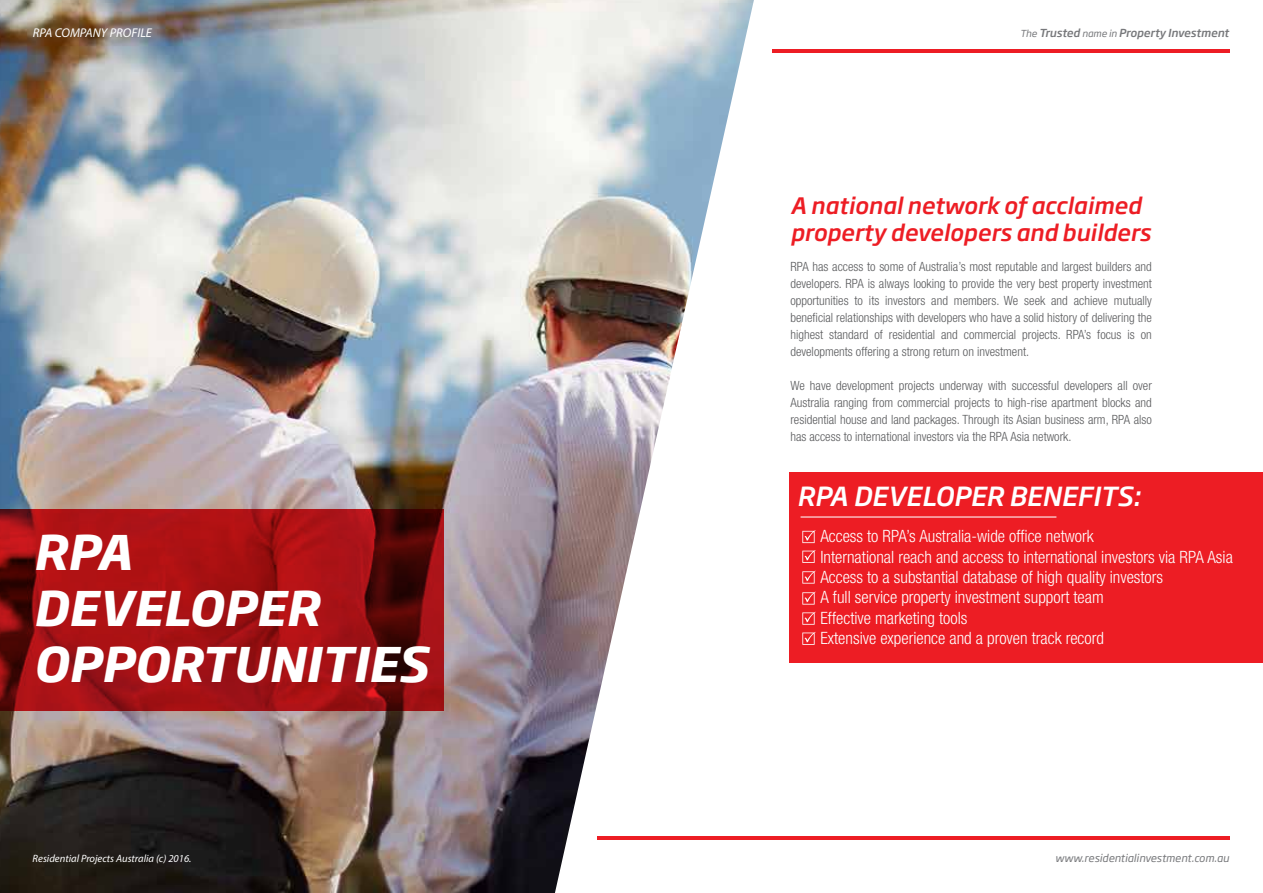
<style>
.page{position:relative;width:1263px;height:893px;background:#fff}
.page>*{position:absolute;margin:0;border:0;box-sizing:border-box;transform-origin:0 0}
.t1{font:italic 700 47.25px/55.8px "Soho Gothic Pro";color:#fff}
.t2{font:italic 500 25.95px "Soho Gothic Pro";color:#fff}
.t3{font:italic 500 22.35px/26.8px "Soho Gothic Pro";color:#ed1d24}
.t4{font:300 condensed 16.95px/20.4px "Helvetica Neue LT Pro";color:#fff}
.t5{font:300 condensed 12.75px/17px "Helvetica Neue LT Pro";color:#5a5b5d;text-align:justify}
.t6{font:italic 12.75px "Myriad Pro";color:#fff}
.t7{font:italic 500 10.95px "Soho Gothic Pro";color:#77787b}
.t8{font:italic 10.65px "Myriad Pro";color:#fff}
.t9{font:italic 10.65px "Soho Gothic Pro";color:#77787b}
.s1{font-weight:400;font-size:9.6px}
</style>
<div class="page">
<img style="left:0;top:0;width:754px;height:893px">
<svg style="left:0;top:509px;width:443px;height:202px"></svg>
<div style="left:790px;top:472px;width:473px;height:191px;background:#ed1d24"></div>
<hr style="left:800px;top:516px;width:256px;height:2px;background:#fff">
<svg style="left:802px;top:530px;width:13px;height:13px"></svg>
<svg style="left:802px;top:550px;width:13px;height:13px"></svg>
<svg style="left:802px;top:571px;width:13px;height:13px"></svg>
<svg style="left:802px;top:592px;width:13px;height:13px"></svg>
<svg style="left:802px;top:612px;width:13px;height:13px"></svg>
<svg style="left:802px;top:632px;width:13px;height:13px"></svg>
<hr style="left:772px;top:49px;width:457px;height:3px;background:#ed1d24">
<hr style="left:597px;top:836px;width:632px;height:3px;background:#ed1d24">
<p class="t6" style="left:33px;top:25px;width:120px">RPA COMPANY PROFILE</p>
<p class="t7" style="left:1020px;top:24px;width:210px"><span class="s1">The</span> Trusted <span class="s1">name in</span> Property Investment</p>
<h3 class="t3" style="left:790px;top:191px;width:362px">A national network of acclaimed property developers and builders</h3>
<p class="t5" style="left:790px;top:258px;width:363px">RPA has access to some of Australia’s most reputable and largest builders and developers. RPA is always looking to provide the very best property investment opportunities to its investors and members. We seek and achieve mutually beneficial relationships with developers who have a solid history of delivering the highest standard of residential and commercial projects. RPA’s focus is on developments offering a strong return on investment.</p>
<p class="t5" style="left:790px;top:377px;width:363px">We have development projects underway with successful developers all over Australia ranging from commercial projects to high-rise apartment blocks and residential house and land packages. Through its Asian business arm, RPA also has access to international investors via the RPA Asia network.</p>
<h1 class="t1" style="left:33px;top:522px;width:397px">RPA<br>DEVELOPER<br>OPPORTUNITIES</h1>
<h2 class="t2" style="left:797px;top:476px;width:345px">RPA DEVELOPER BENEFITS:</h2>
<p class="t4" style="left:820px;top:526px;width:414px">Access to RPA’s Australia-wide office network<br>International reach and access to international investors via RPA Asia Access to a substantial database of high quality investors<br>A full service property investment support team<br>Effective marketing tools<br>Extensive experience and a proven track record</p>
<p class="t8" style="left:33px;top:851px;width:160px">Residential Projects Australia (c) 2016.</p>
<p class="t9" style="left:1055px;top:849px;width:175px">www.residentialinvestment.com.au</p>
</div>
